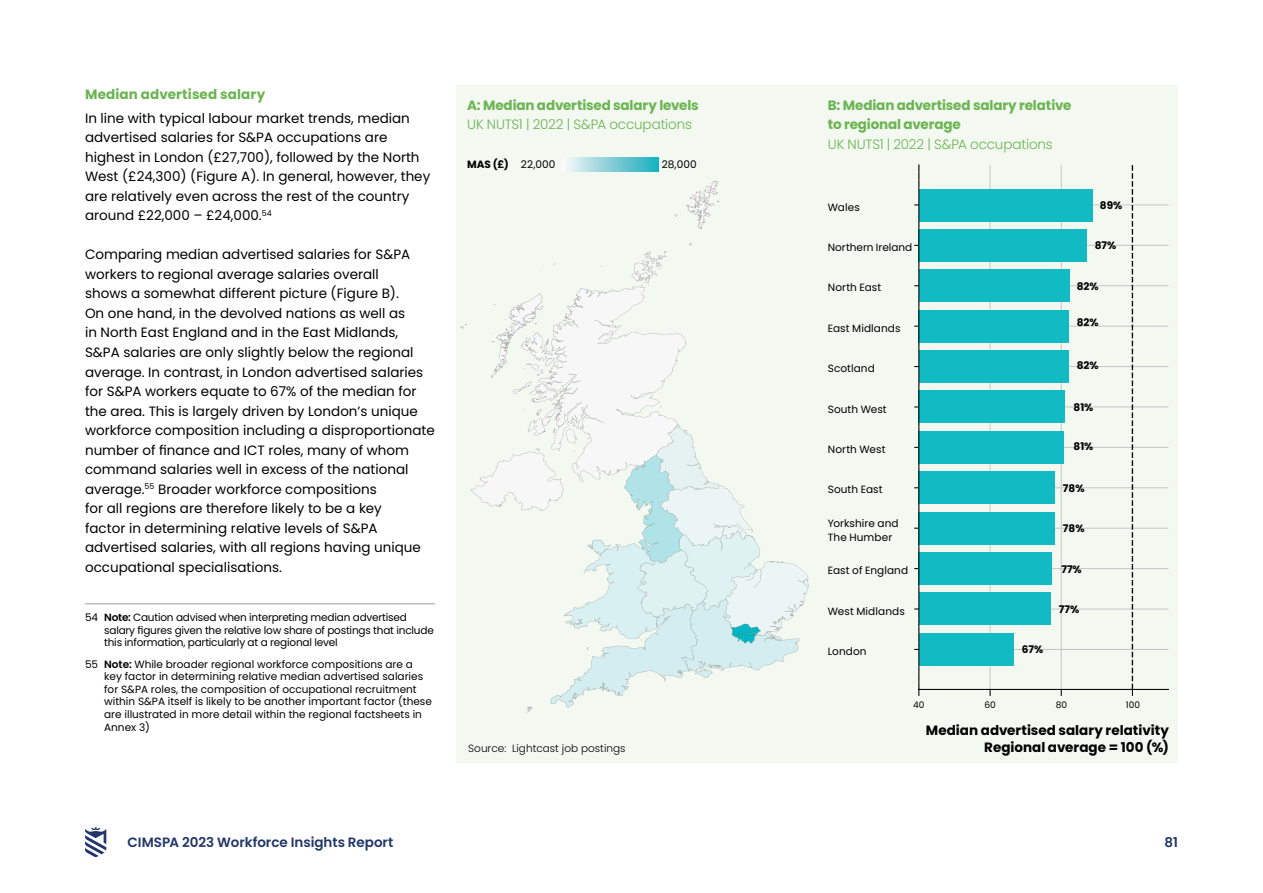
<style>
.page{position:relative;width:1263px;height:893px;background:#fff}
.page>*{position:absolute;margin:0;border:0;box-sizing:border-box;transform-origin:0 0}
.t1{font:13.5px/19.5px "Poppins";color:#000}
.t2{font:700 13.5px/19.5px "Poppins";letter-spacing:-.01em;color:#6ab551}
.t3{font:300 13.5px "Poppins";letter-spacing:-.01em;color:#6ab551}
.t4{font:700 13.5px "Poppins";color:#000}
.t5{font:600 13.5px "Poppins";color:#203668}
.t6{font:700 13.5px "Poppins";letter-spacing:.01em;color:#6ab551}
.t7{font:10.5px/12.6px "Poppins";color:#000}
.t8{font:10.5px/12.6px "Poppins";letter-spacing:-.02em;color:#000}
.t9{font:700 10.5px "Poppins";color:#000}
.t10{font:300 10.5px "Poppins";color:#000}
.t11{font:9px "Poppins";letter-spacing:.01em;color:#000}
.s1{font-weight:600}
</style>
<div class="page">
<svg style="left:85px;top:827px;width:21px;height:30px"></svg>
<div style="left:456px;top:85px;width:722px;height:677px;background:#f3f8f0"></div>
<hr style="left:990px;top:165px;width:1px;height:524px;background:#c6c6c6">
<hr style="left:1061px;top:165px;width:1px;height:524px;background:#c6c6c6">
<hr style="left:919px;top:205px;width:249px;height:1px;background:#c6c6c6">
<hr style="left:919px;top:245px;width:249px;height:1px;background:#c6c6c6">
<hr style="left:919px;top:285px;width:249px;height:1px;background:#c6c6c6">
<hr style="left:919px;top:326px;width:249px;height:1px;background:#c6c6c6">
<hr style="left:919px;top:366px;width:249px;height:1px;background:#c6c6c6">
<hr style="left:919px;top:407px;width:249px;height:1px;background:#c6c6c6">
<hr style="left:919px;top:447px;width:249px;height:1px;background:#c6c6c6">
<hr style="left:919px;top:487px;width:249px;height:1px;background:#c6c6c6">
<hr style="left:919px;top:528px;width:249px;height:1px;background:#c6c6c6">
<hr style="left:919px;top:568px;width:249px;height:1px;background:#c6c6c6">
<hr style="left:919px;top:609px;width:249px;height:1px;background:#c6c6c6">
<hr style="left:919px;top:649px;width:249px;height:1px;background:#c6c6c6">
<svg style="left:914px;top:204px;width:5px;height:492px"></svg>
<div style="left:919px;top:189px;width:173px;height:32px;background:#12bac4"></div>
<div style="left:919px;top:229px;width:168px;height:33px;background:#12bac4"></div>
<div style="left:919px;top:270px;width:150px;height:32px;background:#12bac4"></div>
<div style="left:919px;top:310px;width:150px;height:32px;background:#12bac4"></div>
<div style="left:919px;top:350px;width:149px;height:33px;background:#12bac4"></div>
<div style="left:919px;top:391px;width:146px;height:32px;background:#12bac4"></div>
<div style="left:919px;top:431px;width:145px;height:32px;background:#12bac4"></div>
<div style="left:919px;top:472px;width:136px;height:32px;background:#12bac4"></div>
<div style="left:919px;top:512px;width:136px;height:32px;background:#12bac4"></div>
<div style="left:919px;top:552px;width:133px;height:33px;background:#12bac4"></div>
<div style="left:919px;top:593px;width:131px;height:32px;background:#12bac4"></div>
<div style="left:919px;top:633px;width:94px;height:32px;background:#12bac4"></div>
<svg style="left:1132px;top:165px;width:1px;height:531px"></svg>
<hr style="left:918px;top:165px;width:1px;height:524px;background:#000">
<hr style="left:919px;top:689px;width:249px;height:1px;background:#000">
<hr style="left:85px;top:603px;width:350px;height:1px;background:#9d9d9c">
<svg style="left:460px;top:181px;width:349px;height:531px"></svg>
<svg style="left:562px;top:157px;width:96px;height:14px"></svg>
<p class="t6" style="left:85px;top:87px;width:182px">Median advertised salary</p>
<p class="t1" style="left:85px;top:109px;width:347px">In line with typical labour market trends, median advertised salaries for S&amp;PA occupations are highest in London (£27,700), followed by the North West (£24,300) (Figure A). In general, however, they are relatively even across the rest of the country around £22,000 – £24,000.<sup>54</sup></p>
<p class="t1" style="left:85px;top:245px;width:351px">Comparing median advertised salaries for S&amp;PA workers to regional average salaries overall<br>shows a somewhat different picture (Figure B).<br>On one hand, in the devolved nations as well as<br>in North East England and in the East Midlands, S&amp;PA salaries are only slightly below the regional average. In contrast, in London advertised salaries for S&amp;PA workers equate to 67% of the median for the area. This is largely driven by London’s unique workforce composition including a disproportionate number of finance and ICT roles, many of whom command salaries well in excess of the national average.<sup>55</sup> Broader workforce compositions<br>for all regions are therefore likely to be a key<br>factor in determining relative levels of S&amp;PA advertised salaries, with all regions having unique occupational specialisations.</p>
<p class="t8" style="left:104px;top:611px;width:331px;text-indent:-19px">54 <span class="s1">Note:</span> Caution advised when interpreting median advertised salary figures given the relative low share of postings that include this information, particularly at a regional level</p>
<p class="t7" style="left:104px;top:658px;width:329px;text-indent:-19px">55 <span class="s1">Note:</span> While broader regional workforce compositions are a key factor in determining relative median advertised salaries for S&amp;PA roles, the composition of occupational recruitment within S&amp;PA itself is likely to be another important factor (these are illustrated in more detail within the regional factsheets in Annex 3)</p>
<p class="t2" style="left:467px;top:95px;width:233px">A: Median advertised salary levels</p>
<p class="t3" style="left:467px;top:117px;width:227px">UK NUTS1 | 2022 | S&amp;PA occupations</p>
<p class="t9" style="left:467px;top:159px;width:43px">MAS (£)</p>
<p class="t7" style="left:521px;top:159px;width:36px">22,000</p>
<p class="t7" style="left:662px;top:159px;width:36px">28,000</p>
<p class="t10" style="left:468px;top:742px;width:159px">Source: Lightcast job postings</p>
<p class="t2" style="left:828px;top:95px;width:245px">B: Median advertised salary relative to regional average</p>
<p class="t3" style="left:828px;top:136px;width:227px">UK NUTS1 | 2022 | S&amp;PA occupations</p>
<p class="t7" style="left:828px;top:201px;width:34px">Wales</p>
<p class="t7" style="left:828px;top:241px;width:86px">Northern Ireland</p>
<p class="t7" style="left:828px;top:281px;width:55px">North East</p>
<p class="t7" style="left:828px;top:322px;width:74px">East Midlands</p>
<p class="t7" style="left:828px;top:362px;width:49px">Scotland</p>
<p class="t7" style="left:828px;top:403px;width:60px">South West</p>
<p class="t7" style="left:828px;top:443px;width:59px">North West</p>
<p class="t7" style="left:828px;top:483px;width:56px">South East</p>
<p class="t7" style="left:828px;top:517px;width:72px;line-height:13.5px">Yorkshire and<br>The Humber</p>
<p class="t7" style="left:828px;top:564px;width:82px">East of England</p>
<p class="t7" style="left:828px;top:605px;width:79px">West Midlands</p>
<p class="t7" style="left:828px;top:645px;width:40px">London</p>
<p class="t9" style="left:1022px;top:644px;width:23px">67%</p>
<p class="t9" style="left:1100px;top:199px;width:24px">89%</p>
<p class="t9" style="left:1095px;top:240px;width:23px">87%</p>
<p class="t9" style="left:1077px;top:280px;width:23px">82%</p>
<p class="t9" style="left:1077px;top:316px;width:23px">82%</p>
<p class="t9" style="left:1077px;top:359px;width:23px">82%</p>
<p class="t9" style="left:1073px;top:401px;width:21px">81%</p>
<p class="t9" style="left:1073px;top:441px;width:21px">81%</p>
<p class="t9" style="left:1063px;top:482px;width:23px">78%</p>
<p class="t9" style="left:1063px;top:522px;width:23px">78%</p>
<p class="t9" style="left:1061px;top:563px;width:22px">77%</p>
<p class="t9" style="left:1059px;top:603px;width:22px">77%</p>
<p class="t11" style="left:913px;top:699px;width:13px">40</p>
<p class="t11" style="left:984px;top:699px;width:13px">60</p>
<p class="t11" style="left:1056px;top:699px;width:13px">80</p>
<p class="t11" style="left:1126px;top:699px;width:16px">100</p>
<p class="t4" style="left:926px;top:723px;width:244px">Median advertised salary relativity</p>
<p class="t4" style="left:984px;top:739px;width:186px">Regional average = 100 (%)</p>
<p class="t5" style="left:128px;top:835px;width:267px">CIMSPA 2023 Workforce Insights Report</p>
<p class="t5" style="left:1164px;top:835px;width:15px">81</p>
</div>
